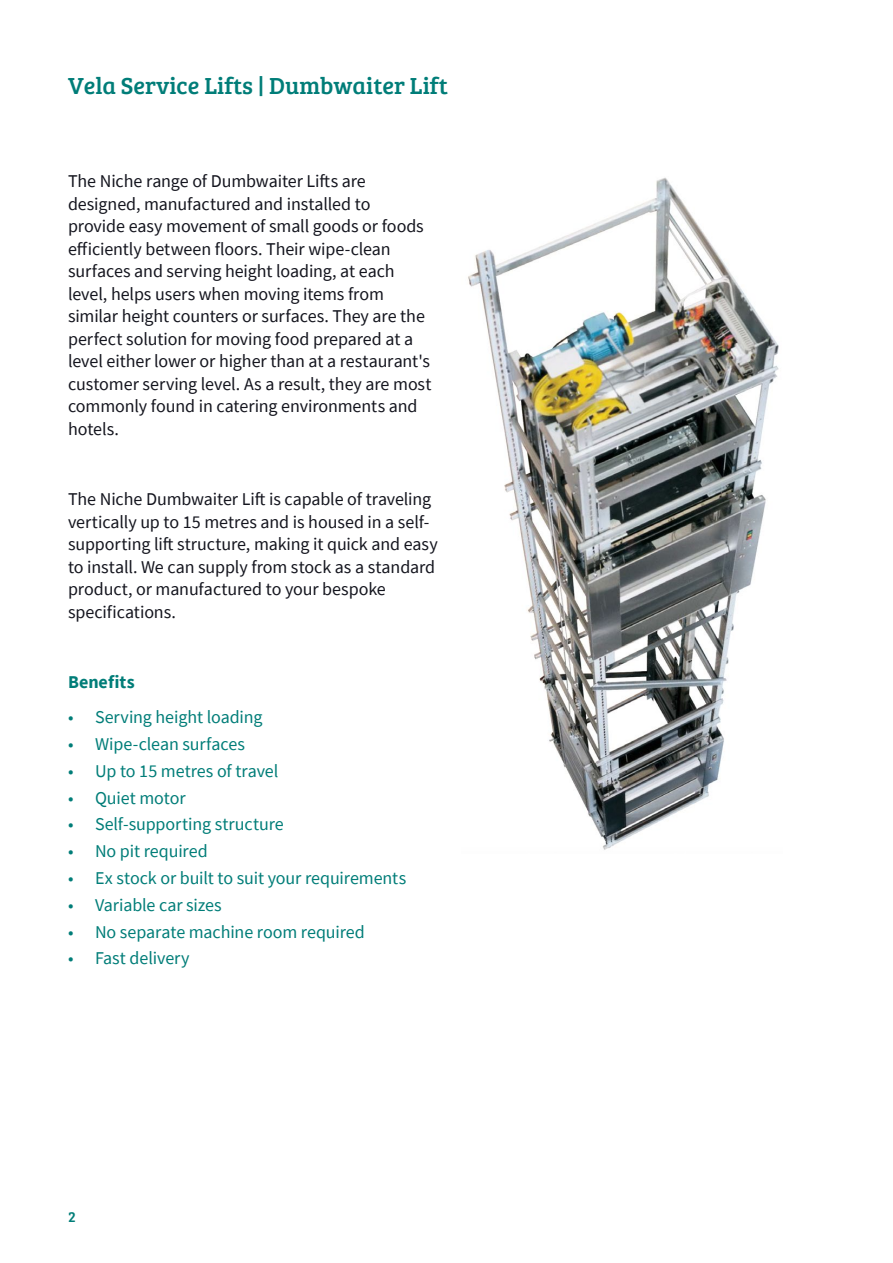
<style>
.page{position:relative;width:893px;height:1263px;background:#fff}
.page>*{position:absolute;margin:0;border:0;box-sizing:border-box;transform-origin:0 0}
.t1{font:24px "Bree Serif";color:#007d78}
.t2{font:18px/22.5px "Source Sans Pro";letter-spacing:-.005em;color:#14151e}
.t3{font:18px "Source Sans Pro";letter-spacing:-.005em;color:#007d78}
.t4{font:700 18px "Source Sans Pro";letter-spacing:.005em;color:#007d78}
.t5{font:15px "Bree Serif";color:#007d78}
</style>
<div class="page">
<img style="left:468px;top:177px;width:311px;height:673px">
<h1 class="t1" style="left:68px;top:68px;width:381px">Vela Service Lifts | Dumbwaiter Lift</h1>
<p class="t2" style="left:68px;top:170px;width:365px">The Niche range of Dumbwaiter Lifts are designed, manufactured and installed to provide easy movement of small goods or foods efficiently between floors. Their wipe-clean surfaces and serving height loading, at each level, helps users when moving items from similar height counters or surfaces. They are the perfect solution for moving food prepared at a level either lower or higher than at a restaurant's customer serving level. As a result, they are most commonly found in catering environments and hotels.</p>
<p class="t2" style="left:68px;top:488px;width:371px">The Niche Dumbwaiter Lift is capable of traveling vertically up to 15 metres and is housed in a self&shy;supporting lift structure, making it quick and easy to install. We can supply from stock as a standard product, or manufactured to your bespoke specifications.</p>
<p class="t4" style="left:68px;top:670px;width:68px">Benefits</p>
<p class="t3" style="left:68px;top:706px;width:196px">• Serving height loading</p>
<p class="t3" style="left:68px;top:733px;width:179px">• Wipe-clean surfaces</p>
<p class="t3" style="left:68px;top:759px;width:212px">• Up to 15 metres of travel</p>
<p class="t3" style="left:68px;top:786px;width:119px">• Quiet motor</p>
<p class="t3" style="left:68px;top:813px;width:217px">• Self-supporting structure</p>
<p class="t3" style="left:68px;top:840px;width:141px">• No pit required</p>
<p class="t3" style="left:68px;top:866px;width:340px">• Ex stock or built to suit your requirements</p>
<p class="t3" style="left:68px;top:893px;width:155px">• Variable car sizes</p>
<p class="t3" style="left:68px;top:920px;width:298px">• No separate machine room required</p>
<p class="t3" style="left:68px;top:947px;width:123px">• Fast delivery</p>
<p class="t5" style="left:68px;top:1205px;width:9px">2</p>
</div>
